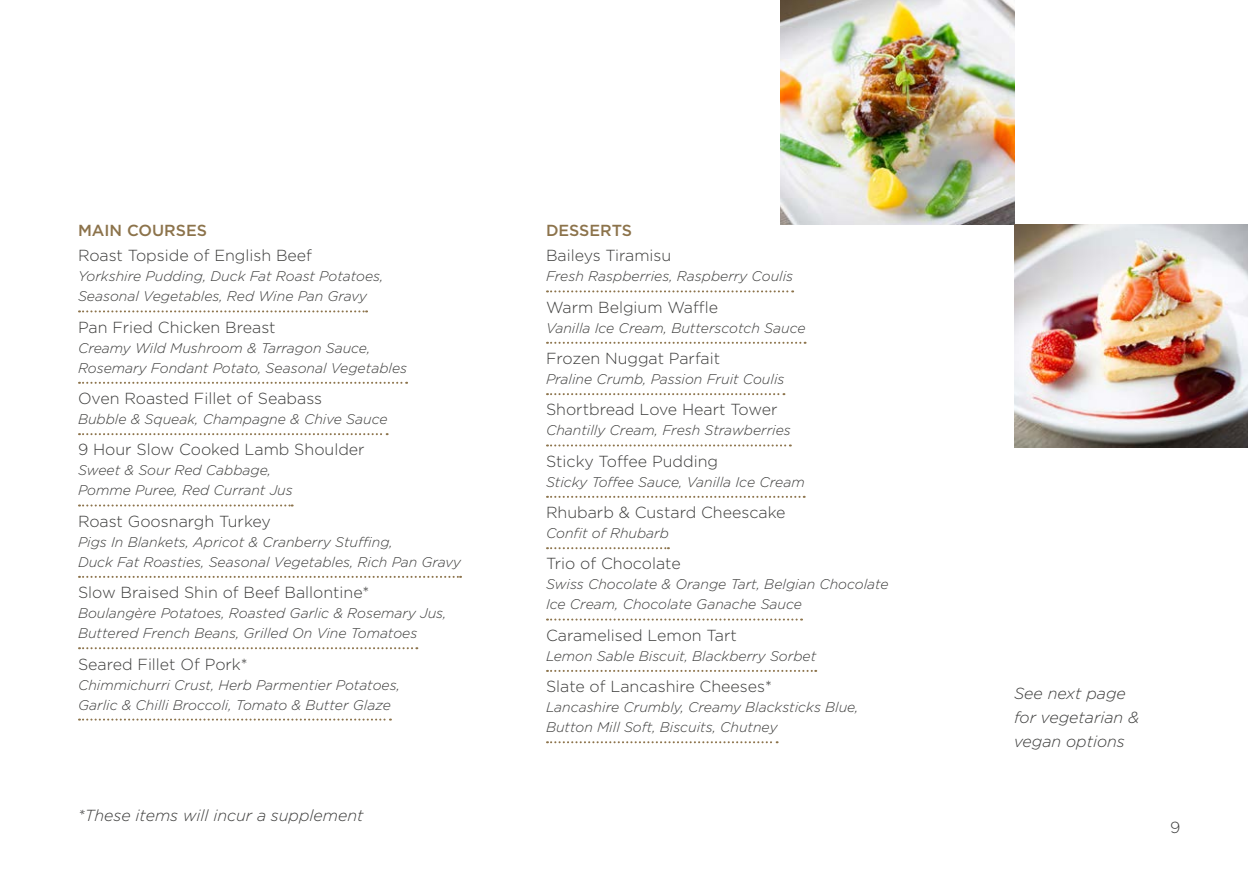
<style>
.page{position:relative;width:1248px;height:896px;background:#fff}
.page>*{position:absolute;margin:0;border:0;box-sizing:border-box;transform-origin:0 0}
.t1{font:300 16px "Gotham";color:#3c3c3b}
.t2{font:italic 300 16px/24px "Gotham";color:#3c3c3b}
.t3{font:500 16px "Gotham";color:#8c734b}
.t4{font:italic 300 14px/20px "Gotham";color:#3c3c3b}
</style>
<div class="page">
<svg style="left:79px;top:310px;width:288px;height:2px"></svg>
<svg style="left:79px;top:382px;width:328px;height:2px"></svg>
<svg style="left:79px;top:433px;width:308px;height:2px"></svg>
<svg style="left:79px;top:504px;width:214px;height:2px"></svg>
<svg style="left:79px;top:576px;width:382px;height:2px"></svg>
<svg style="left:79px;top:647px;width:338px;height:2px"></svg>
<svg style="left:79px;top:718px;width:312px;height:2px"></svg>
<img style="left:780px;top:0;width:233px;height:224px">
<img style="left:1013px;top:224px;width:234px;height:224px">
<svg style="left:547px;top:290px;width:246px;height:2px"></svg>
<svg style="left:547px;top:342px;width:258px;height:2px"></svg>
<svg style="left:547px;top:393px;width:237px;height:2px"></svg>
<svg style="left:547px;top:444px;width:243px;height:2px"></svg>
<svg style="left:547px;top:496px;width:257px;height:2px"></svg>
<svg style="left:547px;top:547px;width:122px;height:2px"></svg>
<svg style="left:547px;top:618px;width:255px;height:2px"></svg>
<svg style="left:547px;top:670px;width:269px;height:2px"></svg>
<svg style="left:547px;top:741px;width:230px;height:2px"></svg>
<p class="t3" style="left:78px;top:221px;width:131px">MAIN COURSES</p>
<p class="t1" style="left:78px;top:247px;width:235px">Roast Topside of English Beef</p>
<p class="t4" style="left:78px;top:266px;width:307px">Yorkshire Pudding, Duck Fat Roast Potatoes,<br>Seasonal Vegetables, Red Wine Pan Gravy</p>
<p class="t1" style="left:78px;top:318px;width:199px">Pan Fried Chicken Breast</p>
<p class="t4" style="left:78px;top:338px;width:330px">Creamy Wild Mushroom &amp; Tarragon Sauce,<br>Rosemary Fondant Potato, Seasonal Vegetables</p>
<p class="t1" style="left:78px;top:390px;width:245px">Oven Roasted Fillet of Seabass</p>
<p class="t4" style="left:78px;top:409px;width:311px">Bubble &amp; Squeak, Champagne &amp; Chive Sauce</p>
<p class="t1" style="left:78px;top:441px;width:288px">9 Hour Slow Cooked Lamb Shoulder</p>
<p class="t4" style="left:78px;top:460px;width:216px">Sweet &amp; Sour Red Cabbage,<br>Pomme Puree, Red Currant Jus</p>
<p class="t1" style="left:78px;top:512px;width:194px">Roast Goosnargh Turkey</p>
<p class="t4" style="left:78px;top:532px;width:384px">Pigs In Blankets, Apricot &amp; Cranberry Stuffing,<br>Duck Fat Roasties, Seasonal Vegetables, Rich Pan Gravy</p>
<p class="t1" style="left:78px;top:584px;width:293px">Slow Braised Shin of Beef Ballontine*</p>
<p class="t4" style="left:78px;top:603px;width:370px">Boulangère Potatoes, Roasted Garlic &amp; Rosemary Jus,<br>Buttered French Beans, Grilled On Vine Tomatoes</p>
<p class="t1" style="left:78px;top:655px;width:171px">Seared Fillet Of Pork*</p>
<p class="t4" style="left:78px;top:674px;width:323px">Chimmichurri Crust, Herb Parmentier Potatoes,<br>Garlic &amp; Chilli Broccoli, Tomato &amp; Butter Glaze</p>
<p class="t2" style="left:78px;top:804px;width:287px">*These items will incur a supplement</p>
<p class="t3" style="left:546px;top:221px;width:88px">DESSERTS</p>
<p class="t1" style="left:546px;top:247px;width:127px">Baileys Tiramisu</p>
<p class="t4" style="left:546px;top:266px;width:249px">Fresh Raspberries, Raspberry Coulis</p>
<p class="t1" style="left:546px;top:298px;width:173px">Warm Belgium Waffle</p>
<p class="t4" style="left:546px;top:318px;width:261px">Vanilla Ice Cream, Butterscotch Sauce</p>
<p class="t1" style="left:546px;top:350px;width:176px">Frozen Nuggat Parfait</p>
<p class="t4" style="left:546px;top:369px;width:240px">Praline Crumb, Passion Fruit Coulis</p>
<p class="t1" style="left:546px;top:401px;width:233px">Shortbread Love Heart Tower</p>
<p class="t4" style="left:546px;top:420px;width:246px">Chantilly Cream, Fresh Strawberries</p>
<p class="t1" style="left:546px;top:452px;width:174px">Sticky Toffee Pudding</p>
<p class="t4" style="left:546px;top:472px;width:260px">Sticky Toffee Sauce, Vanilla Ice Cream</p>
<p class="t1" style="left:546px;top:504px;width:241px">Rhubarb &amp; Custard Cheescake</p>
<p class="t4" style="left:546px;top:523px;width:124px">Confit of Rhubarb</p>
<p class="t1" style="left:546px;top:555px;width:136px">Trio of Chocolate</p>
<p class="t4" style="left:546px;top:574px;width:344px">Swiss Chocolate &amp; Orange Tart, Belgian Chocolate<br>Ice Cream, Chocolate Ganache Sauce</p>
<p class="t1" style="left:546px;top:626px;width:192px">Caramelised Lemon Tart</p>
<p class="t4" style="left:546px;top:646px;width:272px">Lemon Sable Biscuit, Blackberry Sorbet</p>
<p class="t1" style="left:546px;top:678px;width:227px">Slate of Lancashire Cheeses*</p>
<p class="t4" style="left:546px;top:697px;width:314px">Lancashire Crumbly, Creamy Blacksticks Blue,<br>Button Mill Soft, Biscuits, Chutney</p>
<p class="t2" style="left:1013px;top:681px;width:127px">See next page for vegetarian &amp; vegan options</p>
<p class="t1" style="left:1169px;top:818px;width:12px">9</p>
</div>
